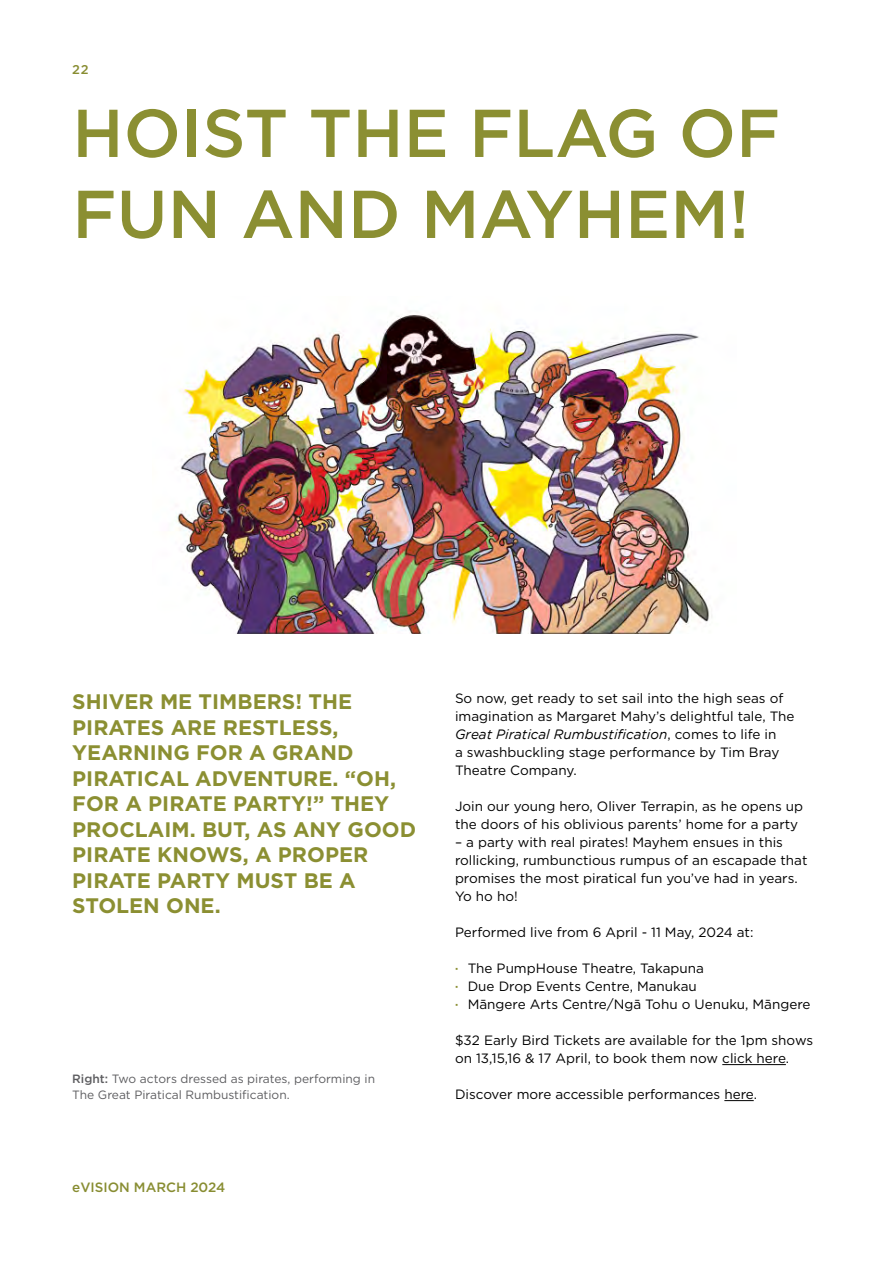
<style>
.page{position:relative;width:893px;height:1263px;background:#fff}
.page>*{position:absolute;margin:0;border:0;box-sizing:border-box;transform-origin:0 0}
.t1{font:500 67.5px/81px "Gotham";color:#8b8f32}
.t2{font:700 21px/25.5px "Gotham";color:#8b8f32}
.t3{font:13.5px/18px "Gotham";color:#000}
.t4{font:500 13.5px "Gotham";color:#888d32}
.t5{font:500 13.5px/18px "Neue Haas Unica W1 G";color:#8b8f32;text-align:justify}
.t6{font:500 12.75px "Gotham";color:#888d32}
.t7{font:12px/16.5px "Gotham";color:#5d5d60}
.s1{font-weight:500}
.s2{font-style:italic}
</style>
<div class="page">
<hr style="left:722px;top:1064px;width:64px;height:1px;background:#000">
<hr style="left:724px;top:1100px;width:30px;height:1px;background:#000">
<img style="left:176px;top:314px;width:536px;height:320px">
<p class="t6" style="left:72px;top:61px;width:18px">22</p>
<h1 class="t1" style="left:72px;top:92px;width:710px">HOIST THE FLAG OF<br>FUN AND MAYHEM!</h1>
<h2 class="t2" style="left:72px;top:689px;width:345px">SHIVER ME TIMBERS! THE<br>PIRATES ARE RESTLESS,<br>YEARNING FOR A GRAND<br>PIRATICAL ADVENTURE. “OH,<br>FOR A PIRATE PARTY!” THEY<br>PROCLAIM. BUT, AS ANY GOOD<br>PIRATE KNOWS, A PROPER<br>PIRATE PARTY MUST BE A<br>STOLEN ONE.</h2>
<p class="t7" style="left:72px;top:1070px;width:304px"><span class="s1">Right:</span> Two actors dressed as pirates, performing in<br>The Great Piratical Rumbustification.</p>
<p class="t4" style="left:72px;top:1179px;width:155px">eVISION MARCH 2024</p>
<p class="t3" style="left:455px;top:689px;width:341px">So now, get ready to set sail into the high seas of imagination as Margaret Mahy’s delightful tale, The <span class="s2">Great Piratical Rumbustification</span>, comes to life in<br>a swashbuckling stage performance by Tim Bray Theatre Company.</p>
<p class="t3" style="left:455px;top:797px;width:350px">Join our young hero, Oliver Terrapin, as he opens up the doors of his oblivious parents’ home for a party</p>
<p class="t3" style="left:455px;top:833px;width:354px">– a party with real pirates! Mayhem ensues in this rollicking, rumbunctious rumpus of an escapade that promises the most piratical fun you’ve had in years.<br>Yo ho ho!</p>
<p class="t3" style="left:455px;top:923px;width:300px">Performed live from 6 April - 11 May, 2024 at:</p>
<p class="t3" style="left:468px;top:959px;width:344px">The PumpHouse Theatre, Takapuna<br>Due Drop Events Centre, Manukau<br>Māngere Arts Centre/Ngā Tohu o Uenuku, Māngere</p>
<p class="t3" style="left:455px;top:1031px;width:360px">$32 Early Bird Tickets are available for the 1pm shows on 13,15,16 &amp; 17 April, to book them now click here.</p>
<p class="t3" style="left:455px;top:1085px;width:304px">Discover more accessible performances here.</p>
<p class="t5" style="left:455px;top:958px;width:5px">· · ·</p>
</div>
